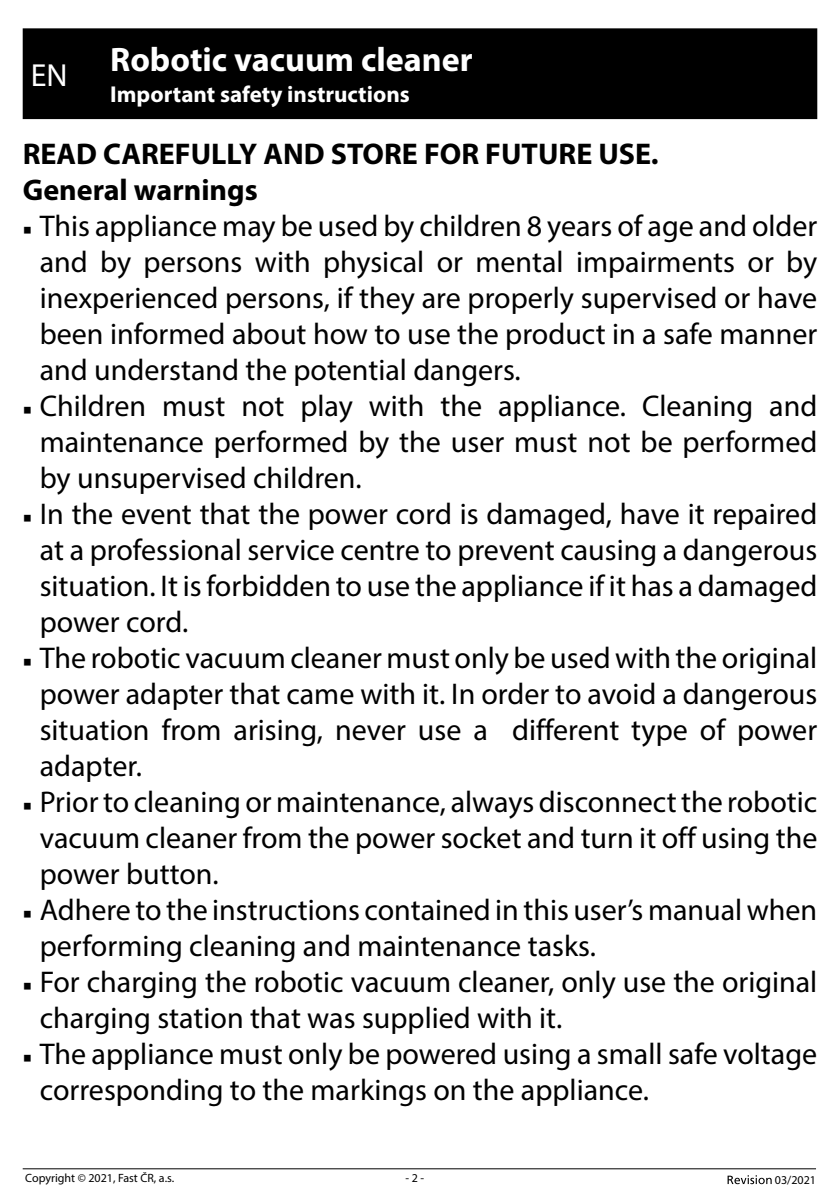
<style>
.page{position:relative;width:840px;height:1191px;background:#fff}
.page>*{position:absolute;margin:0;border:0;box-sizing:border-box;transform-origin:0 0}
.t1{font:700 34px "Myriad Pro";color:#fff}
.t2{font:32px "Myriad Pro";color:#fff}
.t3{font:30px/36px "Myriad Pro";color:#000;text-align:justify}
.t4{font:700 30px/36px "Myriad Pro";color:#000}
.t5{font:700 23px "Myriad Pro";color:#fff}
.t6{font:12px "Myriad Pro";color:#000}
.s1{font-family:"Minion Pro";font-size:23px}
</style>
<div class="page">
<hr style="left:23px;top:1168px;width:792px;height:1px;background:#000">
<svg style="left:727px;top:1175px;width:44px;height:9px"></svg>
<div style="left:23px;top:28px;width:793px;height:91px;background:#000"></div>
<p class="t1" style="left:110px;top:37px;width:364px">Robotic vacuum cleaner</p>
<p class="t5" style="left:110px;top:79px;width:301px">Important safety instructions</p>
<p class="t4" style="left:23px;top:135px;width:637px">READ CAREFULLY AND STORE FOR FUTURE USE.<br>General warnings</p>
<p class="t3" style="left:40px;top:207px;width:778px;text-indent:-17px"><span class="s1">■</span> This appliance may be used by children 8 years of age and older and by persons with physical or mental impairments or by inexperienced persons, if they are properly supervised or have been informed about how to use the product in a safe manner and understand the potential dangers.</p>
<p class="t3" style="left:40px;top:387px;width:778px;text-indent:-17px"><span class="s1">■</span> Children must not play with the appliance. Cleaning and maintenance performed by the user must not be performed by unsupervised children.</p>
<p class="t3" style="left:40px;top:495px;width:778px;text-indent:-17px"><span class="s1">■</span> In the event that the power cord is damaged, have it repaired at a professional service centre to prevent causing a dangerous situation. It is forbidden to use the appliance if it has a damaged power cord.</p>
<p class="t3" style="left:40px;top:639px;width:778px;text-indent:-17px"><span class="s1">■</span> The robotic vacuum cleaner must only be used with the original power adapter that came with it. In order to avoid a dangerous situation from arising, never use a different type of power adapter.</p>
<p class="t3" style="left:40px;top:783px;width:778px;text-indent:-17px"><span class="s1">■</span> Prior to cleaning or maintenance, always disconnect the robotic vacuum cleaner from the power socket and turn it off using the power button.</p>
<p class="t3" style="left:40px;top:891px;width:778px;text-indent:-17px"><span class="s1">■</span> Adhere to the instructions contained in this user’s manual when performing cleaning and maintenance tasks.</p>
<p class="t3" style="left:40px;top:963px;width:778px;text-indent:-17px"><span class="s1">■</span> For charging the robotic vacuum cleaner, only use the original charging station that was supplied with it.</p>
<p class="t3" style="left:40px;top:1035px;width:778px;text-indent:-17px"><span class="s1">■</span> The appliance must only be powered using a small safe voltage corresponding to the markings on the appliance.</p>
<p class="t2" style="left:31px;top:55px;width:38px">EN</p>
<p class="t6" style="left:25px;top:1170px;width:150px">Copyright © 2021, Fast ČR, a.s.</p>
<p class="t6" style="left:405px;top:1170px;width:20px">- 2 -</p>
<p class="t6" style="left:774px;top:1172px;width:43px">03/2021</p>
</div>
